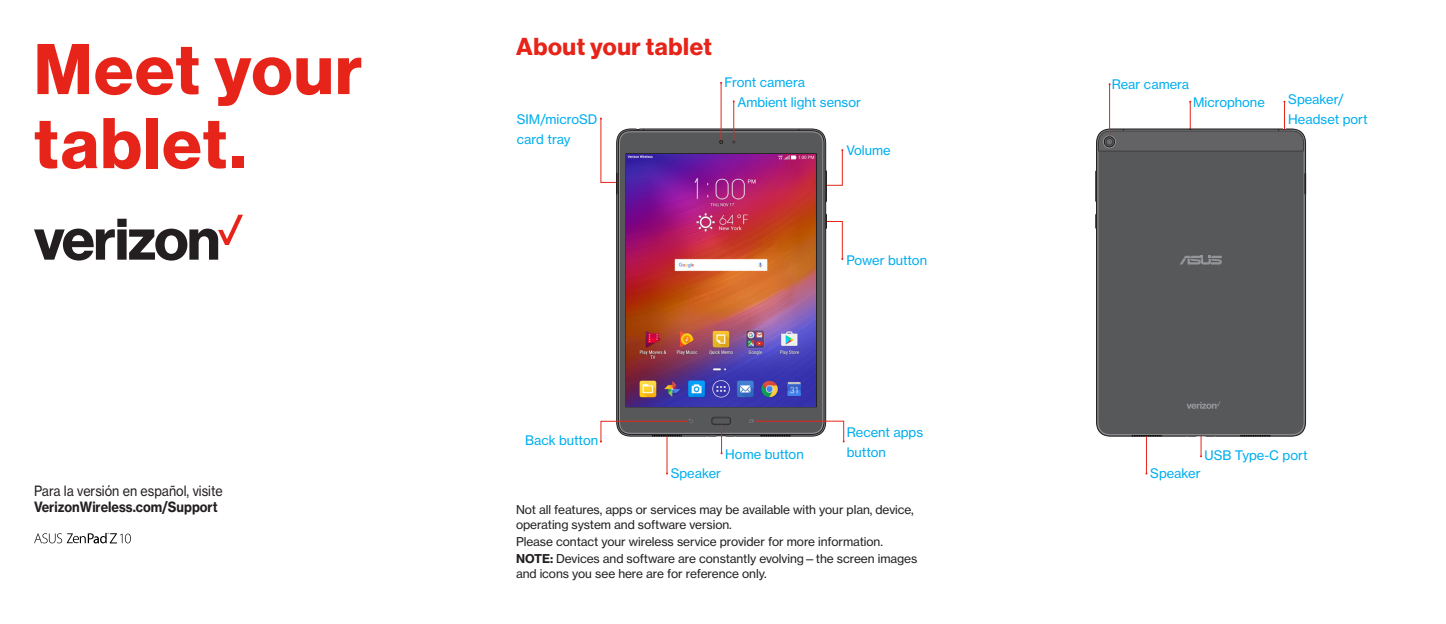
<style>
.page{position:relative;width:1446px;height:624px;background:#fff}
.page>*{position:absolute;margin:0;border:0;box-sizing:border-box;transform-origin:0 0}
.Cover_Heading{font:70px/74px "N Haas Grotesk DS Std 75 Bd";letter-spacing:.025em;color:#e72419}
.Heading_1{font:24px "N Haas Grotesk DS Std 75 Bd";letter-spacing:.025em;color:#e72419}
.Body_Text_2{font:14px "N Haas Grotesk TX Std 55 Rg";color:#231f20;scale:.9 1}
.Body_Text_2-2{font:14px "N Haas Grotesk TX Std 75 Bd";color:#231f20;scale:.9 1}
.Figure{font:13px/20px "N Haas Grotesk TX Std 55 Rg";color:#00aeef}
.Message{font:12px/14.4px "N Haas Grotesk TX Std 55 Rg";letter-spacing:-.005em;color:#231f20}
.s1{font-family:"N Haas Grotesk TX Std 75 Bd"}
</style>
<div class="page">
<div style="left:824px;top:170px;width:3px;height:32px;border:1px solid #231f20"></div>
<svg style="left:616px;top:128px;width:210px;height:309px;background:#585557"></svg>
<div style="left:618px;top:131px;width:206px;height:303px;background:#57585a;border-radius:13px"></div>
<div style="left:619px;top:131px;width:204px;height:302px;border:1px solid #939598;border-radius:12px"></div>
<svg style="left:719px;top:140px;width:4px;height:4px"></svg>
<div style="left:711px;top:417px;width:20px;height:8px;border:1px solid #231f20;border-radius:3px"></div>
<div style="left:712px;top:417px;width:18px;height:7px;border:1px solid #3e3e3f;border-radius:2px"></div>
<hr style="left:721px;top:83px;width:1px;height:57px;background:#e72419">
<hr style="left:733px;top:101px;width:1px;height:39px;background:#e72419">
<svg style="left:34px;top:215px;width:209px;height:45px"></svg>
<svg style="left:826px;top:149px;width:17px;height:37px"></svg>
<svg style="left:1200px;top:437px;width:2px;height:20px"></svg>
<svg style="left:824px;top:214px;width:19px;height:46px"></svg>
<div style="left:1095px;top:170px;width:3px;height:32px;border:1px solid #231f20"></div>
<div style="left:1095px;top:214px;width:3px;height:15px;border:1px solid #231f20"></div>
<div style="left:1096px;top:135px;width:210px;height:302px;background:#57585a"></div>
<div style="left:1097px;top:130px;width:207px;height:305px;border:1px solid #939598;border-radius:13px"></div>
<svg style="left:1240px;top:435px;width:30px;height:1px"></svg>
<svg style="left:1131px;top:435px;width:31px;height:1px"></svg>
<svg style="left:1304px;top:172px;width:2px;height:23px"></svg>
<svg style="left:1179px;top:256px;width:43px;height:8px"></svg>
<svg style="left:1186px;top:401px;width:34px;height:8px"></svg>
<hr style="left:1109px;top:84px;width:1px;height:52px;background:#e72419">
<svg style="left:600px;top:118px;width:18px;height:77px"></svg>
<svg style="left:720px;top:424px;width:2px;height:30px"></svg>
<svg style="left:600px;top:419px;width:93px;height:23px"></svg>
<hr style="left:667px;top:436px;width:1px;height:37px;background:#e72419">
<svg style="left:749px;top:419px;width:96px;height:23px"></svg>
<svg style="left:1098px;top:101px;width:206px;height:51px"></svg>
<hr style="left:1146px;top:436px;width:1px;height:37px;background:#e72419">
<svg style="left:34px;top:533px;width:96px;height:10px"></svg>
<svg style="left:125px;top:533px;width:6px;height:10px"></svg>
<img style="left:626px;top:154px;width:190px;height:252px">
<p class="Cover_Heading" style="left:34px;top:34px;width:330px">Meet your tablet.</p>
<p class="Body_Text_2" style="left:34px;top:482px;width:211px">Para la versión en español, visite</p>
<p class="Body_Text_2-2" style="left:34px;top:498px;width:206px">VerizonWireless.com/Support</p>
<p class="Heading_1" style="left:516px;top:32px;width:197px">About your tablet</p>
<p class="Figure" style="left:517px;top:109px;width:82px">SIM/microSD card tray</p>
<p class="Figure" style="left:724px;top:72px;width:82px">Front camera</p>
<p class="Figure" style="left:737px;top:92px;width:125px">Ambient light sensor</p>
<p class="Figure" style="left:846px;top:140px;width:46px">Volume</p>
<p class="Figure" style="left:846px;top:250px;width:82px">Power button</p>
<p class="Figure" style="left:525px;top:430px;width:75px">Back button</p>
<p class="Figure" style="left:725px;top:444px;width:80px">Home button</p>
<p class="Figure" style="left:847px;top:422px;width:78px">Recent apps button</p>
<p class="Figure" style="left:671px;top:463px;width:52px">Speaker</p>
<p class="Message" style="left:516px;top:502px;width:399px">Not all features, apps or services may be available with your plan, device, operating system and software version.</p>
<p class="Message" style="left:516px;top:534px;width:368px">Please contact your wireless service provider for more information.</p>
<p class="Message" style="left:516px;top:551px;width:403px"><span class="s1">NOTE:</span> Devices and software are constantly evolving—the screen images and icons you see here are for reference only.</p>
<p class="Figure" style="left:1111px;top:74px;width:79px">Rear camera</p>
<p class="Figure" style="left:1193px;top:92px;width:73px">Microphone</p>
<p class="Figure" style="left:1288px;top:89px;width:81px">Speaker/<br>Headset port</p>
<p class="Figure" style="left:1204px;top:445px;width:105px">USB Type-C port</p>
<p class="Figure" style="left:1150px;top:463px;width:52px">Speaker</p>
</div>
